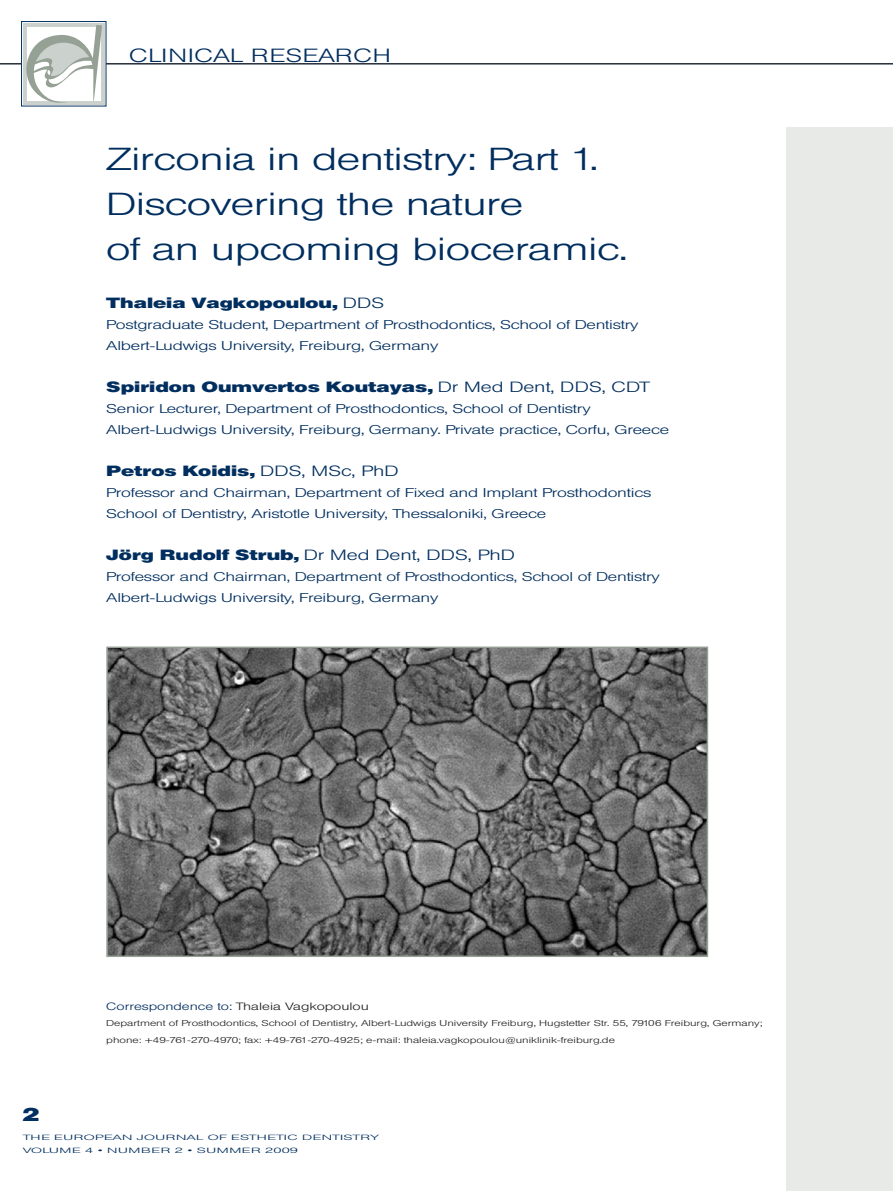
<style>
.page{position:relative;width:893px;height:1191px;background:#fff}
.page>*{position:absolute;margin:0;border:0;box-sizing:border-box;transform-origin:0 0}
.t1{font:300 31.5px/45px "Helvetica BQ";letter-spacing:-.01em;color:#002e5e;scale:1.43 1}
.t2{font:300 18.9px "Helvetica BQ";letter-spacing:.025em;color:#002e5e;scale:1.43 1}
.t3{font:900 18.9px "Helvetica BQ";color:#002e5e;scale:1.43 1}
.t4{font:900 14.7px "Helvetica BQ";color:#002e5e;scale:1.43 1}
.t5{font:300 14.7px "Helvetica BQ";color:#002e5e;scale:1.43 1}
.t6{font:300 12.6px/21px "Helvetica BQ";letter-spacing:-.01em;color:#002e5e;scale:1.43 1}
.t7{font:300 10.5px "Helvetica BQ";color:#231f20;scale:1.43 1}
.t8{font:300 8.4px/16.5px "Helvetica BQ";color:#231f20;scale:1.43 1}
.t9{font:300 7.5px/12.8px "Helvetica BQ";letter-spacing:.025em;color:#002e5e;scale:2 1}
.s1{font-weight:300}
.s2{font-weight:900}
.s3{color:#002e5e}
</style>
<div class="page">
<hr style="left:0;top:63px;width:893px;height:1px;background:#231f20">
<div style="left:21px;top:21px;width:85px;height:85px;border:1px solid #002e5e"></div>
<div style="left:23px;top:23px;width:82px;height:82px;background:#cbd2cd"></div>
<svg style="left:26px;top:25px;width:76px;height:78px"></svg>
<div style="left:786px;top:128px;width:106px;height:1063px;background:#e7eae7"></div>
<img style="left:109px;top:649px;width:596px;height:305px">
<div style="left:106px;top:646px;width:602px;height:311px;border:2px solid #96a196"></div>
<svg style="left:668px;top:63px;width:172px;height:65px"></svg>
<h2 class="t2" style="left:129px;top:49px;width:184px">CLINICAL RESEARCH</h2>
<h1 class="t1" style="left:106px;top:139px;width:366px">Zirconia in dentistry: Part 1.<br>Discovering the nature<br>of an upcoming bioceramic.</h1>
<p class="t4" style="left:106px;top:297px;width:196px">Thaleia Vagkopoulou, <span class="s1">DDS</span></p>
<p class="t6" style="left:106px;top:315px;width:374px">Postgraduate Student, Department of Prosthodontics, School of Dentistry<br>Albert-Ludwigs University, Freiburg, Germany</p>
<p class="t4" style="left:106px;top:381px;width:382px">Spiridon Oumvertos Koutayas, <span class="s1">Dr Med Dent, DDS, CDT</span></p>
<p class="t6" style="left:106px;top:399px;width:395px">Senior Lecturer, Department of Prosthodontics, School of Dentistry<br>Albert-Ludwigs University, Freiburg, Germany. Private practice, Corfu, Greece</p>
<p class="t4" style="left:106px;top:465px;width:206px">Petros Koidis, <span class="s1">DDS, MSc, PhD</span></p>
<p class="t6" style="left:106px;top:483px;width:383px">Professor and Chairman, Department of Fixed and Implant Prosthodontics<br>School of Dentistry, Aristotle University, Thessaloniki, Greece</p>
<p class="t5" style="left:106px;top:549px;width:287px"><span class="s2">Jörg Rudolf Strub,</span> Dr Med Dent, DDS, PhD</p>
<p class="t6" style="left:106px;top:567px;width:389px">Professor and Chairman, Department of Prosthodontics, School of Dentistry<br>Albert-Ludwigs University, Freiburg, Germany</p>
<h2 class="t3" style="left:22px;top:1107px;width:14px">2</h2>
<p class="t7" style="left:106px;top:1002px;width:185px"><span class="s3">Correspondence to:</span> Thaleia Vagkopoulou</p>
<p class="t8" style="left:106px;top:1015px;width:460px">Department of Prosthodontics, School of Dentistry, Albert-Ludwigs University Freiburg, Hugstetter Str. 55, 79106 Freiburg, Germany; phone: +49-761-270-4970; fax: +49-761-270-4925; e-mail: thaleia.vagkopoulou@uniklinik-freiburg.de</p>
<p class="t9" style="left:23px;top:1131px;width:180px">THE EUROPEAN JOURNAL OF ESTHETIC DENTISTRY<br>VOLUME 4 • NUMBER 2 • SUMMER 2009</p>
</div>
